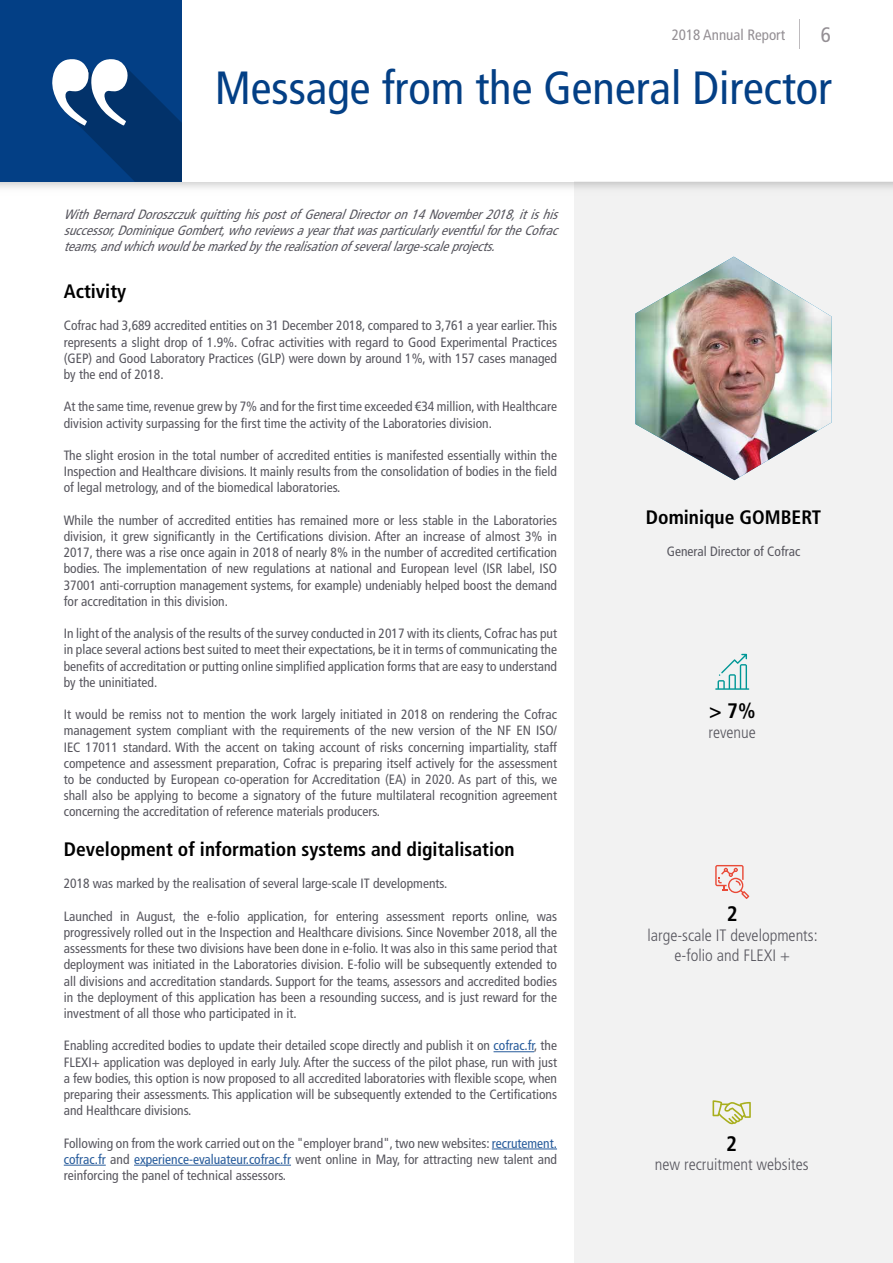
<style>
.page{position:relative;width:893px;height:1263px;background:#fff}
.page>*{position:absolute;margin:0;border:0;box-sizing:border-box;transform-origin:0 0}
.t1{font:condensed 46.5px "Frutiger LT Std";color:#033f85}
.t2{font:700 condensed 21px "Frutiger LT Std";color:#000}
.t3{font:condensed 21px "Frutiger LT Std";color:#948f94}
.t4{font:700 condensed 19.5px "Frutiger LT Std";color:#000}
.t5{font:300 condensed 16.5px/19.8px "Frutiger LT Std";color:#57565e;text-align:center}
.t6{font:condensed 15px "Frutiger LT Std";color:#948f94}
.t7{font:condensed 13.5px/16.2px "Frutiger LT Std";color:#57565e;text-align:justify}
.t8{font:italic condensed 13.5px/16.2px "Frutiger LT Std";color:#57565e;text-align:justify}
.s1{color:#275b9b}
</style>
<div class="page">
<div style="left:574px;top:182px;width:319px;height:1081px;background:#f2f2f2"></div>
<img style="left:635px;top:257px;width:197px;height:223px">
<div style="left:0;top:0;width:182px;height:182px;background:#033f85"></div>
<svg style="left:52px;top:59px;width:130px;height:123px"></svg>
<hr style="left:494px;top:1051px;width:40px;height:1px;background:#275b9b">
<hr style="left:492px;top:1148px;width:65px;height:1px;background:#275b9b">
<hr style="left:64px;top:1165px;width:42px;height:1px;background:#275b9b">
<hr style="left:134px;top:1165px;width:157px;height:1px;background:#275b9b">
<svg style="left:715px;top:654px;width:34px;height:36px"></svg>
<svg style="left:715px;top:865px;width:34px;height:34px"></svg>
<svg style="left:712px;top:1100px;width:39px;height:24px"></svg>
<hr style="left:799px;top:19px;width:1px;height:30px;background:#948f94">
<p class="t6" style="left:672px;top:26px;width:115px">2018 Annual Report</p>
<h2 class="t3" style="left:821px;top:23px;width:12px">6</h2>
<h1 class="t1" style="left:215px;top:61px;width:619px">Message from the General Director</h1>
<p class="t8" style="left:64px;top:206px;width:501px">WithBernardDoroszczukquittinghispostofGeneralDirectoron14November2018,itishis successor,DominiqueGombert,whoreviewsayearthatwasparticularlyeventfulfortheCofrac teams,andwhichwouldbemarkedbytherealisationofseverallarge-scaleprojects.</p>
<h3 class="t4" style="left:64px;top:280px;width:64px">Activity</h3>
<p class="t7" style="left:64px;top:318px;width:495px">Cofrac had 3,689 accredited entities on 31 December 2018, compared to 3,761 a year earlier. This represents a slight drop of 1.9%. Cofrac activities with regard to Good Experimental Practices (GEP) and Good Laboratory Practices (GLP) were down by around 1%, with 157 cases managed by the end of 2018.</p>
<p class="t7" style="left:64px;top:399px;width:495px">At the same time, revenue grew by 7% and for the first time exceeded €34 million, with Healthcare division activity surpassing for the first time the activity of the Laboratories division.</p>
<p class="t7" style="left:64px;top:447px;width:495px">The slight erosion in the total number of accredited entities is manifested essentially within the Inspection and Healthcare divisions. It mainly results from the consolidation of bodies in the field of legal metrology, and of the biomedical laboratories.</p>
<p class="t7" style="left:64px;top:512px;width:495px">While the number of accredited entities has remained more or less stable in the Laboratories division, it grew significantly in the Certifications division. After an increase of almost 3% in 2017, there was a rise once again in 2018 of nearly 8% in the number of accredited certification bodies. The implementation of new regulations at national and European level (ISR label, ISO 37001 anti-corruption management systems, for example) undeniably helped boost the demand for accreditation in this division.</p>
<p class="t7" style="left:64px;top:625px;width:495px">In light of the analysis of the results of the survey conducted in 2017 with its clients, Cofrac has put in place several actions best suited to meet their expectations, be it in terms of communicating the benefits of accreditation or putting online simplified application forms that are easy to understand by the uninitiated.</p>
<p class="t7" style="left:64px;top:706px;width:495px">It would be remiss not to mention the work largely initiated in 2018 on rendering the Cofrac management system compliant with the requirements of the new version of the NF EN ISO/ IEC 17011 standard. With the accent on taking account of risks concerning impartiality, staff competence and assessment preparation, Cofrac is preparing itself actively for the assessment to be conducted by European co-operation for Accreditation (EA) in 2020. As part of this, we shall also be applying to become a signatory of the future multilateral recognition agreement concerning the accreditation of reference materials producers.</p>
<h3 class="t4" style="left:64px;top:838px;width:452px">Development of information systems and digitalisation</h3>
<p class="t7" style="left:64px;top:876px;width:385px">2018 was marked by the realisation of several large-scale IT developments.</p>
<p class="t7" style="left:64px;top:908px;width:495px">Launched in August, the e-folio application, for entering assessment reports online, was progressively rolled out in the Inspection and Healthcare divisions. Since November 2018, all the assessments for these two divisions have been done in e-folio. It was also in this same period that deployment was initiated in the Laboratories division. E-folio will be subsequently extended to all divisions and accreditation standards. Support for the teams, assessors and accredited bodies in the deployment of this application has been a resounding success, and is just reward for the investment of all those who participated in it.</p>
<p class="t7" style="left:64px;top:1038px;width:495px">Enabling accredited bodies to update their detailed scope directly and publish it on <span class="s1">cofrac.fr</span>, the FLEXI+ application was deployed in early July. After the success of the pilot phase, run with just a few bodies, this option is now proposed to all accredited laboratories with flexible scope, when preparing their assessments. This application will be subsequently extended to the Certifications and Healthcare divisions.</p>
<p class="t7" style="left:64px;top:1135px;width:495px">Following on from the work carried out on the "employer brand", two new websites: <span class="s1">recrutement. cofrac.fr</span> and <span class="s1">experience-evaluateur.cofrac.fr</span> went online in May, for attracting new talent and reinforcing the panel of technical assessors.</p>
<h3 class="t4" style="left:646px;top:505px;width:177px">Dominique GOMBERT</h3>
<p class="t7" style="left:667px;top:543px;width:135px">General Director of Cofrac</p>
<h2 class="t2" style="left:709px;top:698px;width:48px">&gt; 7%</h2>
<p class="t5" style="left:708px;top:722px;width:49px">revenue</p>
<h2 class="t2" style="left:727px;top:901px;width:12px">2</h2>
<p class="t5" style="left:647px;top:926px;width:172px">large-scale IT developments: e-folio and FLEXI +</p>
<h2 class="t2" style="left:726px;top:1131px;width:12px">2</h2>
<p class="t5" style="left:655px;top:1155px;width:155px">new recruitment websites</p>
</div>
